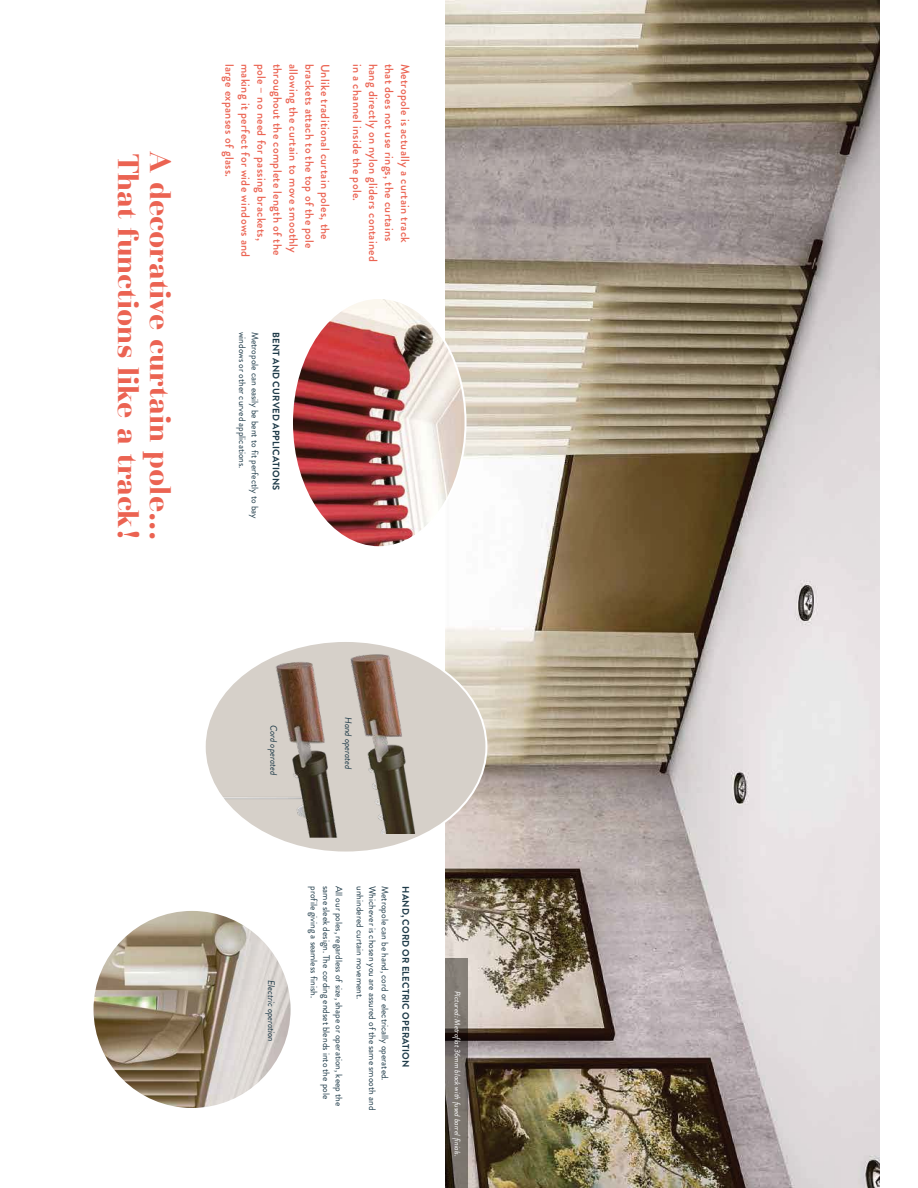
<style>
.page{position:relative;width:918px;height:1188px;background:#fff}
.page>*{position:absolute;margin:0;border:0;box-sizing:border-box;transform-origin:0 0}
.t1{font:700 30.9px "Basilia";color:#eb6352}
.t2{font:500 12px "Brandon Grotesque";letter-spacing:.025em;color:#eb6352}
.t3{font:9.45px "Brandon Grotesque";color:#1e3a48}
.t4{font:700 9.45px "Brandon Grotesque";letter-spacing:.02em;color:#1e3a48}
.t5{font:italic 9.45px "Brandon Grotesque";color:#1e3a48}
.t6{font:italic 7.95px "Brandon Grotesque";color:#fff}
</style>
<div class="page">
<img style="left:445px;top:0;width:434px;height:1188px">
<svg style="left:445px;top:959px;width:23px;height:229px;background:#6e6761"></svg>
<img style="left:294px;top:298px;width:172px;height:249px">
<img style="left:93px;top:910px;width:198px;height:199px;border-radius:96px">
<div style="left:205px;top:641px;width:281px;height:212px;background:#d6d0c9;border-radius:50%"></div>
<img style="left:221px;top:651px;width:117px;height:187px">
<img style="left:350px;top:642px;width:71px;height:192px">
<h1 class="t1" style="left:146px;top:154px;width:397px;rotate:90deg">12()"3,-%)*&amp;-4"/*5$"(")'(%56"</h1>
<h1 class="t1" style="left:178px;top:151px;width:400px;rotate:90deg">!"#$%&amp;'()*+$"%,')(*-".&amp;/$000"</h1>
<p class="t2" style="left:238px;top:64px;width:115px;rotate:90deg">large expanses of glass.</p>
<p class="t2" style="left:254px;top:64px;width:195px;rotate:90deg">making it perfect for wide windows and</p>
<p class="t2" style="left:270px;top:64px;width:179px;rotate:90deg">pole – no need for passing brackets,</p>
<p class="t2" style="left:286px;top:64px;width:193px;rotate:90deg">throughout the complete length of the</p>
<p class="t2" style="left:302px;top:64px;width:191px;rotate:90deg">allowing the curtain to move smoothly</p>
<p class="t2" style="left:318px;top:64px;width:187px;rotate:90deg">brackets attach to the top of the pole</p>
<p class="t2" style="left:334px;top:64px;width:178px;rotate:90deg">Unlike traditional curtain poles, the</p>
<p class="t2" style="left:366px;top:64px;width:139px;rotate:90deg">in a channel inside the pole.</p>
<p class="t2" style="left:382px;top:64px;width:200px;rotate:90deg">hang directly on nylon gliders contained</p>
<p class="t2" style="left:398px;top:64px;width:179px;rotate:90deg">that does not use rings, the curtains</p>
<p class="t2" style="left:414px;top:64px;width:180px;rotate:90deg">Metropole is actually a curtain track</p>
<p class="t3" style="left:249px;top:332px;width:138px;rotate:90deg">windows or other curved applications.</p>
<p class="t3" style="left:262px;top:332px;width:188px;rotate:90deg">Metropole can easily be bent to fit perfectly to bay</p>
<p class="t4" style="left:283px;top:332px;width:160px;rotate:90deg">BENT AND CURVED APPLICATIONS</p>
<p class="t5" style="left:280px;top:725px;width:52px;rotate:90deg">Cord operated</p>
<p class="t5" style="left:355px;top:717px;width:54px;rotate:90deg">Hand operated</p>
<p class="t5" style="left:278px;top:980px;width:63px;rotate:90deg">Electric operation</p>
<p class="t3" style="left:321px;top:886px;width:113px;rotate:90deg">profile giving a seamless finish.</p>
<p class="t3" style="left:333px;top:886px;width:214px;rotate:90deg">same sleek design. The cording endset blends into the pole</p>
<p class="t3" style="left:346px;top:886px;width:222px;rotate:90deg">All our poles, regardless of size, shape or operation, keep the</p>
<p class="t3" style="left:366px;top:886px;width:115px;rotate:90deg">unhindered curtain movement.</p>
<p class="t3" style="left:379px;top:886px;width:226px;rotate:90deg">Whichever is chosen you are assured of the same smooth and</p>
<p class="t3" style="left:391px;top:886px;width:196px;rotate:90deg">Metropole can be hand, cord or electrically operated.</p>
<p class="t4" style="left:412px;top:886px;width:183px;rotate:90deg">HAND, CORD OR ELECTRIC OPERATION</p>
<p class="t6" style="left:463px;top:991px;width:167px;rotate:90deg">Pictured: Metroflat 36mm black with fused barrel finials.</p>
</div>
